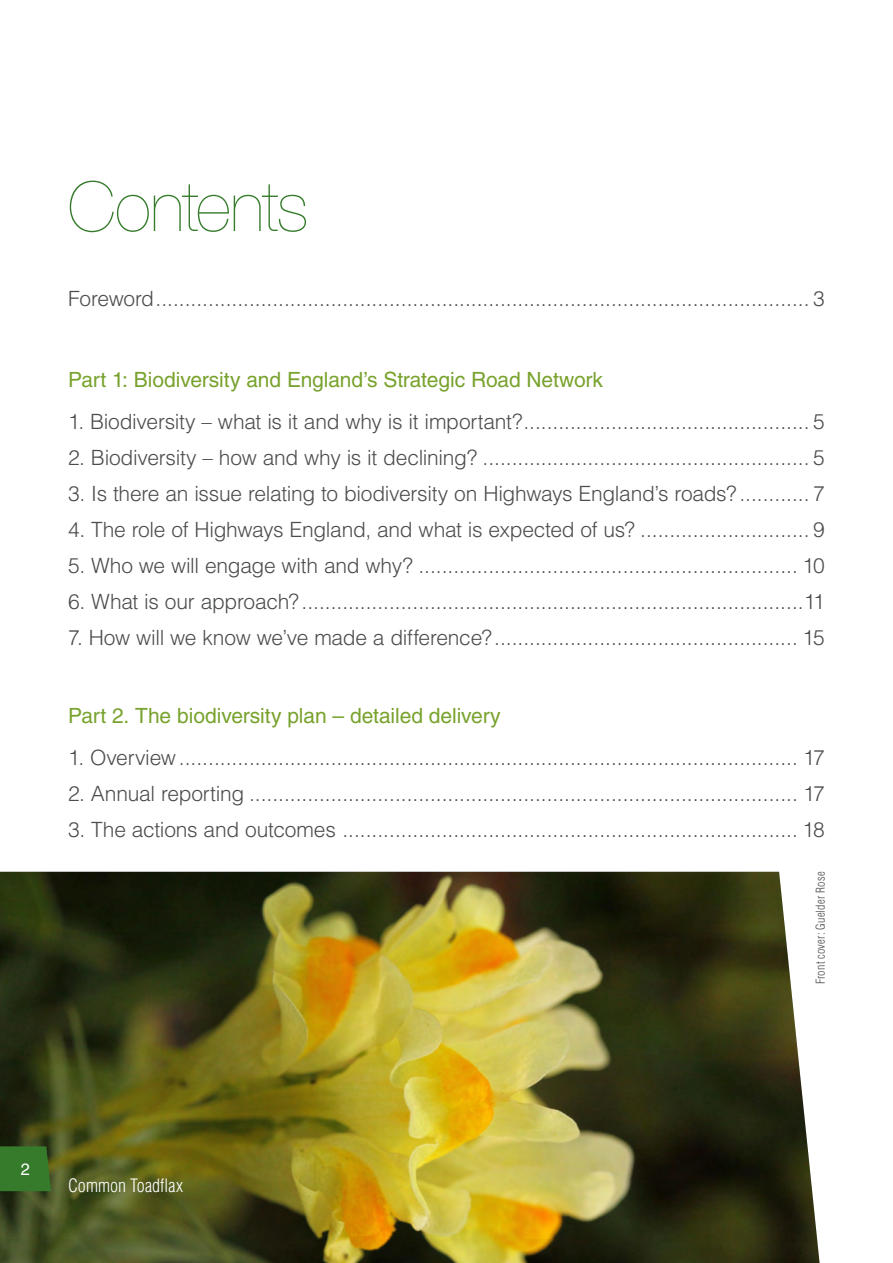
<style>
.page{position:relative;width:893px;height:1263px;background:#fff}
.page>*{position:absolute;margin:0;border:0;box-sizing:border-box;transform-origin:0 0}
.Section_Header{font:200 69px "Helvetica Neue";letter-spacing:-.03em;color:#357b2b}
.t1{font:300 21px "Helvetica LT Std";letter-spacing:-.015em;color:#4b4c4d}
.B_Head{font:21px "Helvetica LT Std";letter-spacing:-.005em;color:#78a22d}
.t2{font:300 condensed 18px "Helvetica LT Std";letter-spacing:.005em;color:#fff}
.t3{font:16.5px "Helvetica LT Std";color:#fff}
.t4{font:300 condensed 12px "Helvetica LT Std";letter-spacing:.02em;color:#4b4c4d}
</style>
<div class="page">
<img style="left:0;top:872px;width:820px;height:391px">
<svg style="left:0;top:1146px;width:51px;height:45px;background:#357829"></svg>
<p class="Section_Header" style="left:68px;top:167px;width:242px">Contents</p>
<p class="t1" style="left:68px;top:286px;width:758px">Foreword................................................................................................................ 3</p>
<p class="B_Head" style="left:68px;top:367px;width:537px">Part 1: Biodiversity and England’s Strategic Road Network</p>
<p class="t1" style="left:68px;top:408px;width:758px">1. Biodiversity – what is it and why is it important?................................................. 5</p>
<p class="t1" style="left:68px;top:444px;width:758px">2. Biodiversity – how and why is it declining? ........................................................ 5</p>
<p class="t1" style="left:68px;top:480px;width:758px">3. Is there an issue relating to biodiversity on Highways England’s roads? ............ 7</p>
<p class="t1" style="left:68px;top:516px;width:758px">4. The role of Highways England, and what is expected of us? ............................. 9</p>
<p class="t1" style="left:68px;top:552px;width:758px">5. Who we will engage with and why? ................................................................. 10</p>
<p class="t1" style="left:68px;top:588px;width:758px">6. What is our approach?......................................................................................11</p>
<p class="t1" style="left:68px;top:624px;width:758px">7. How will we know we’ve made a difference?.................................................... 15</p>
<p class="B_Head" style="left:68px;top:703px;width:434px">Part 2. The biodiversity plan – detailed delivery</p>
<p class="t1" style="left:68px;top:744px;width:758px">1. Overview.......................................................................................................... 17</p>
<p class="t1" style="left:68px;top:780px;width:758px">2. Annual reporting .............................................................................................. 17</p>
<p class="t1" style="left:68px;top:816px;width:758px">3. The actions and outcomes .............................................................................. 18</p>
<p class="t4" style="left:813px;top:984px;width:114px;rotate:-90deg">Front cover: Guelder Rose</p>
<p class="t3" style="left:21px;top:1159px;width:11px">2</p>
<p class="t2" style="left:68px;top:1174px;width:116px">Common Toadflax</p>
</div>
